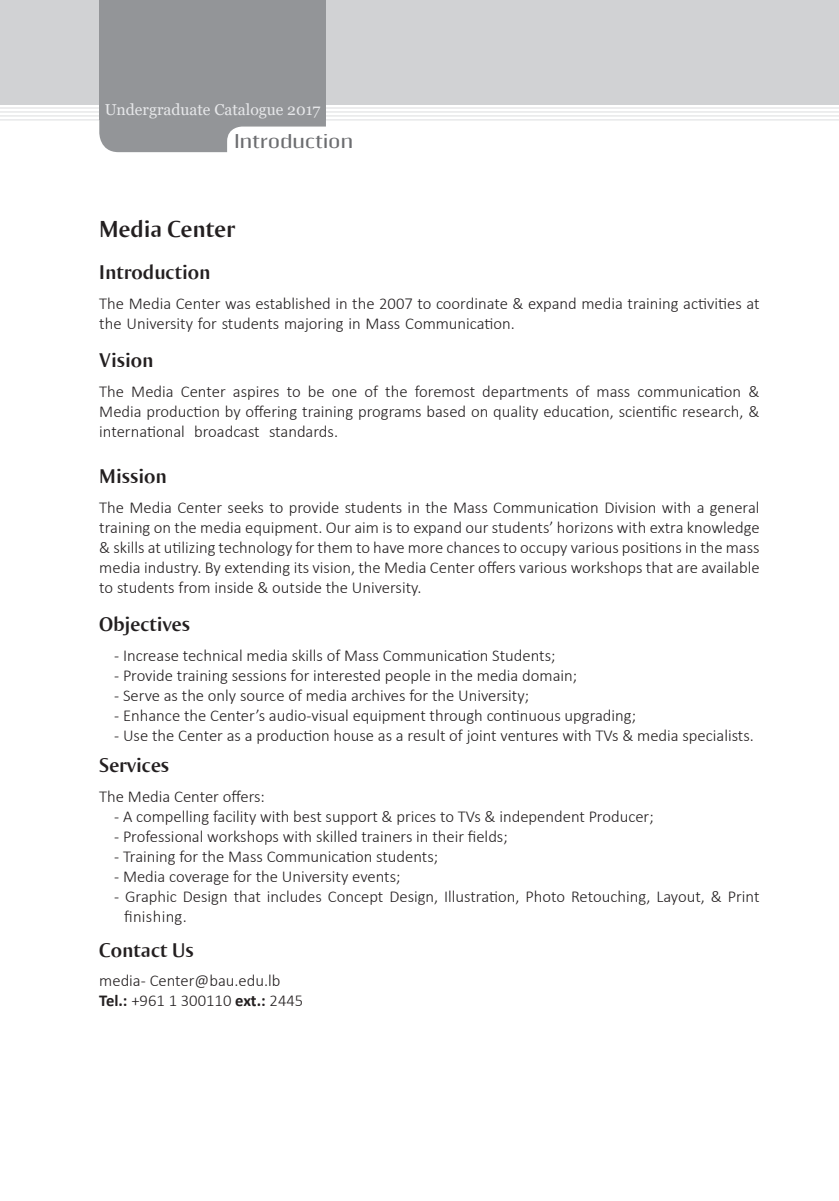
<style>
.page{position:relative;width:839px;height:1201px;background:#fff}
.page>*{position:absolute;margin:0;border:0;box-sizing:border-box;transform-origin:0 0}
.Text{font:700 24.5px "Ogirema";color:#231f20}
.introduction_title_f{font:700 21px "Ogirema";color:#231f20}
.t1{font:700 17.5px "Resagnicto";color:#6c6d70}
.Text-2{font:300 16.62px/19.9px "Calibri";color:#231f20;text-align:justify}
.options{font:300 16.62px/19.9px "Calibri";color:#231f20}
.t2{font:15.75px "Georgia";color:#e6e7e9}
.s1{font-weight:700}
</style>
<div class="page">
<hr style="left:0;top:120px;width:838px;height:1px;background:#dcdddf">
<hr style="left:0;top:116px;width:838px;height:1px;background:#dcdddf">
<hr style="left:0;top:112px;width:838px;height:1px;background:#dcdddf">
<hr style="left:0;top:108px;width:838px;height:1px;background:#dcdddf">
<div style="left:0;top:0;width:823px;height:104px;background:#d1d2d4"></div>
<div style="left:823px;top:0;width:15px;height:104px;background:#d1d2d4"></div>
<div style="left:99px;top:0;width:227px;height:120px;background:#939598"></div>
<svg style="left:99px;top:108px;width:290px;height:45px"></svg>
<p class="t2" style="left:105px;top:100px;width:217px">Undergraduate Catalogue 2017</p>
<p class="t1" style="left:234px;top:130px;width:120px">Introduction</p>
<p class="Text" style="left:99px;top:213px;width:137px">Media Center</p>
<p class="introduction_title_f" style="left:99px;top:259px;width:113px">Introduction</p>
<p class="Text-2" style="left:99px;top:293px;width:661px">The Media Center was established in the 2007 to coordinate &amp; expand media training activities at the University for students majoring in Mass Communication.</p>
<p class="introduction_title_f" style="left:99px;top:347px;width:56px">Vision</p>
<p class="Text-2" style="left:99px;top:381px;width:661px">The Media Center aspires to be one of the foremost departments of mass communication &amp; Media production by offering training programs based on quality education, scientific research, &amp; international broadcast standards.</p>
<p class="introduction_title_f" style="left:99px;top:463px;width:69px">Mission</p>
<p class="Text-2" style="left:99px;top:497px;width:661px">The Media Center seeks to provide students in the Mass Communication Division with a general training on the media equipment. Our aim is to expand our students’ horizons with extra knowledge &amp; skills at utilizing technology for them to have more chances to occupy various positions in the mass media industry. By extending its vision, the Media Center offers various workshops that are available to students from inside &amp; outside the University.</p>
<p class="introduction_title_f" style="left:99px;top:611px;width:92px">Objectives</p>
<p class="options" style="left:114px;top:645px;width:443px">- Increase technical media skills of Mass Communication Students;</p>
<p class="options" style="left:114px;top:665px;width:464px">- Provide training sessions for interested people in the media domain;</p>
<p class="options" style="left:114px;top:685px;width:416px">- Serve as the only source of media archives for the University;</p>
<p class="options" style="left:114px;top:705px;width:523px">- Enhance the Center’s audio-visual equipment through continuous upgrading;</p>
<p class="options" style="left:114px;top:725px;width:641px">- Use the Center as a production house as a result of joint ventures with TVs &amp; media specialists.</p>
<p class="introduction_title_f" style="left:99px;top:752px;width:71px">Services</p>
<p class="Text-2" style="left:99px;top:786px;width:167px">The Media Center offers:</p>
<p class="options" style="left:114px;top:806px;width:541px">- A compelling facility with best support &amp; prices to TVs &amp; independent Producer;</p>
<p class="options" style="left:114px;top:826px;width:395px">- Professional workshops with skilled trainers in their fields;</p>
<p class="options" style="left:114px;top:846px;width:325px">- Training for the Mass Communication students;</p>
<p class="options" style="left:114px;top:866px;width:288px">- Media coverage for the University events;</p>
<p class="options" style="left:124px;top:886px;width:636px;text-indent:-10px">- Graphic Design that includes Concept Design, Illustration, Photo Retouching, Layout, &amp; Print finishing.</p>
<p class="introduction_title_f" style="left:99px;top:936px;width:96px">Contact Us</p>
<p class="Text-2" style="left:99px;top:970px;width:183px">media- Center@bau.edu.lb</p>
<p class="Text-2" style="left:99px;top:990px;width:205px"><span class="s1">Tel.:</span> +961 1 300110 <span class="s1">ext.:</span> 2445</p>
</div>
